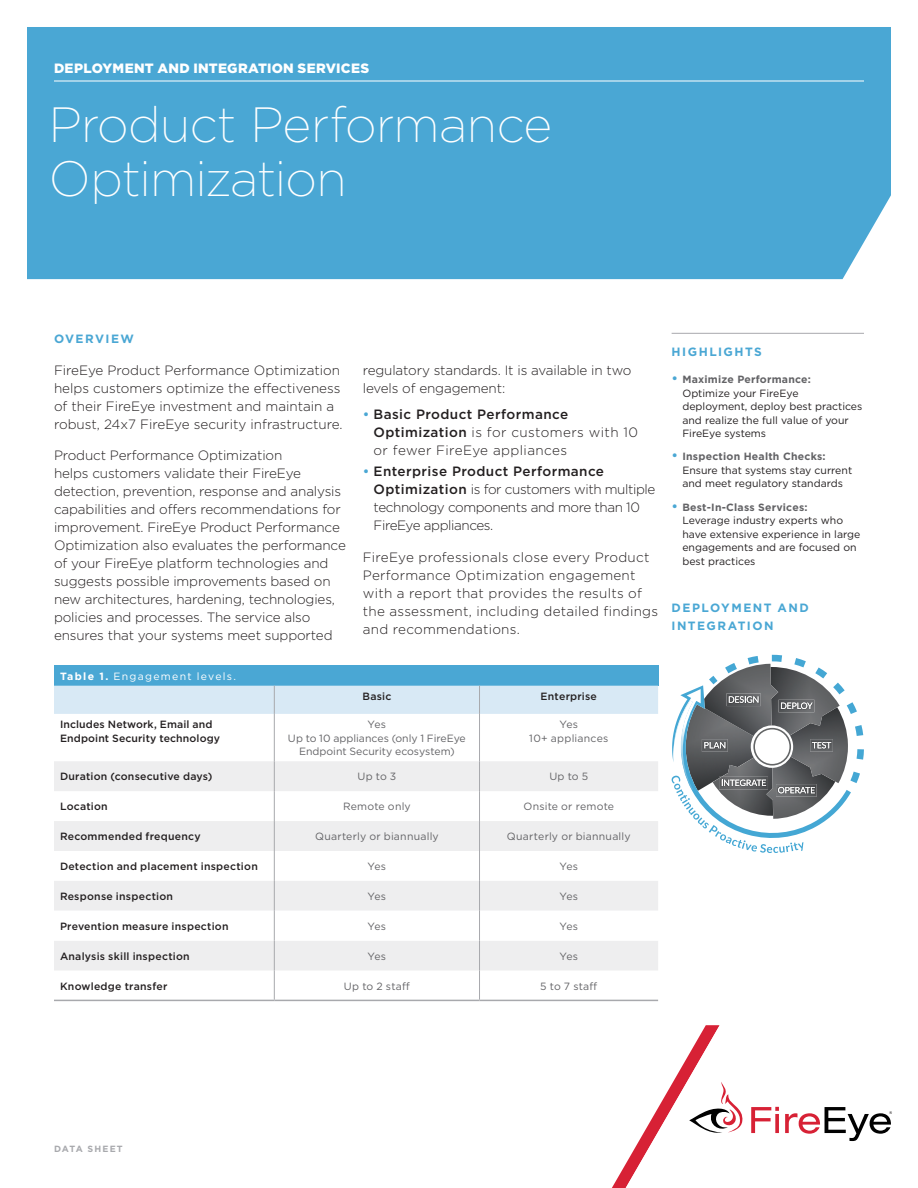
<style>
.page{position:relative;width:918px;height:1188px;background:#fff}
.page>*{position:absolute;margin:0;border:0;box-sizing:border-box;transform-origin:0 0}
.DS_Head_33_White{font:200 49.5px/54px "Gotham";letter-spacing:-.015em;color:#fff}
.Text_Intro_9_12_-_Ov{font:300 13.5px/18px "Gotham";letter-spacing:-.01em;color:#231f20}
.Text_Intro_9_12_-_Ov-2{font:300 13.5px/18px "Gotham";letter-spacing:.02em;color:#231f20}
.Text_Intro_9_12_-_Ov-3{font:300 13.5px/18px "Gotham";letter-spacing:-.03em;color:#231f20}
.Text_Intro_9_12_-_Ov-4{font:300 13.5px/18px "Gotham";letter-spacing:.03em;color:#231f20}
.DS_Head_11_White{font:900 13.5px "Gotham";letter-spacing:.02em;color:#fff}
.Headline_8_Caps{font:700 12px/18px "Gotham";letter-spacing:.12em;color:#4aa7d4}
.t1{font:10.5px/13.5px "Gotham";color:#231f20}
.Table_Text_Body_Medi{font:500 10.5px/13.5px "Gotham";letter-spacing:.02em;color:#231f20}
.Table_Text_Body{font:10.5px/13.5px "Gotham";letter-spacing:.015em;color:#636366;text-align:center}
.Table_Head_1{font:10.5px "Gotham";letter-spacing:.12em;color:#fff}
.Table_Head_3_Black{font:500 10.5px "Gotham";letter-spacing:.02em;color:#231f20}
.t2{font:700 9px "Gotham";letter-spacing:.135em;color:#a8a9ad}
.s1{font-weight:700}
.s2{font-weight:500;color:#4aa7d4}
.s3{font-weight:500}
.s4{font-weight:500;font-size:13.5px;color:#4aa7d4}
.s5{font-weight:700;color:#636366}
</style>
<div class="page">
<svg style="left:751px;top:1107px;width:28px;height:26px"></svg>
<svg style="left:612px;top:1025px;width:131px;height:163px"></svg>
<svg style="left:785px;top:1107px;width:107px;height:34px"></svg>
<div style="left:27px;top:27px;width:864px;height:252px;background:#4aa7d4"></div>
<hr style="left:672px;top:333px;width:192px;height:1px;background:#a8a9ad">
<hr style="left:54px;top:81px;width:810px;height:1px;background:#fff">
<svg style="left:672px;top:655px;width:192px;height:198px"></svg>
<div style="left:54px;top:665px;width:604px;height:21px;background:#4aa7d4"></div>
<svg style="left:54px;top:761px;width:604px;height:210px;fill:#eeeeef"></svg>
<svg style="left:54px;top:911px;width:604px;height:30px"></svg>
<hr style="left:274px;top:714px;width:1px;height:47px;background:#a8a9ad">
<hr style="left:479px;top:714px;width:1px;height:47px;background:#a8a9ad">
<hr style="left:274px;top:761px;width:1px;height:30px;background:#a8a9ad">
<hr style="left:479px;top:761px;width:1px;height:30px;background:#a8a9ad">
<hr style="left:274px;top:791px;width:1px;height:30px;background:#a8a9ad">
<hr style="left:479px;top:791px;width:1px;height:30px;background:#a8a9ad">
<hr style="left:274px;top:821px;width:1px;height:30px;background:#a8a9ad">
<hr style="left:479px;top:821px;width:1px;height:30px;background:#a8a9ad">
<hr style="left:274px;top:851px;width:1px;height:30px;background:#a8a9ad">
<hr style="left:479px;top:851px;width:1px;height:30px;background:#a8a9ad">
<hr style="left:274px;top:881px;width:1px;height:30px;background:#a8a9ad">
<hr style="left:479px;top:881px;width:1px;height:30px;background:#a8a9ad">
<hr style="left:274px;top:911px;width:1px;height:30px;background:#a8a9ad">
<hr style="left:479px;top:911px;width:1px;height:30px;background:#a8a9ad">
<hr style="left:274px;top:941px;width:1px;height:30px;background:#a8a9ad">
<hr style="left:479px;top:941px;width:1px;height:30px;background:#a8a9ad">
<svg style="left:274px;top:971px;width:1px;height:29px"></svg>
<svg style="left:479px;top:971px;width:1px;height:29px"></svg>
<div style="left:54px;top:686px;width:604px;height:28px;background:#d8e9f5"></div>
<hr style="left:54px;top:1000px;width:220px;height:1px;background:#a8a9ad">
<hr style="left:274px;top:1000px;width:206px;height:1px;background:#a8a9ad">
<hr style="left:480px;top:1000px;width:178px;height:1px;background:#a8a9ad">
<p class="DS_Head_11_White" style="left:54px;top:59px;width:317px">DEPLOYMENT AND INTEGRATION SERVICES</p>
<p class="DS_Head_33_White" style="left:49px;top:96px;width:505px">Product Performance<br>Optimization</p>
<p class="Headline_8_Caps" style="left:54px;top:330px;width:82px">OVERVIEW</p>
<p class="Text_Intro_9_12_-_Ov" style="left:54px;top:360px;width:290px">FireEye Product Performance Optimization helps customers optimize the effectiveness of their FireEye investment and maintain a robust, 24x7 FireEye security infrastructure.</p>
<p class="Text_Intro_9_12_-_Ov" style="left:54px;top:446px;width:293px">Product Performance Optimization<br>helps customers validate their FireEye detection, prevention, response and analysis capabilities and offers recommendations for improvement. FireEye Product Performance Optimization also evaluates the performance of your FireEye platform technologies and suggests possible improvements based on new architectures, hardening, technologies, policies and processes. The service also ensures that your systems meet supported</p>
<p class="Table_Head_1" style="left:60px;top:669px;width:178px"><span class="s1">Table 1.</span> Engagement levels.</p>
<p class="Text_Intro_9_12_-_Ov" style="left:363px;top:361px;width:270px">regulatory standards. It is available in two levels of engagement:</p>
<p class="Text_Intro_9_12_-_Ov-4" style="left:374px;top:405px;width:266px;text-indent:-11px"><span class="s2">•</span> <span class="s3">Basic Product Performance<br>Optimization</span> is for customers with 10 or fewer FireEye appliances</p>
<p class="Text_Intro_9_12_-_Ov-3" style="left:374px;top:462px;width:283px;text-indent:-11px"><span class="s2">•</span> <span class="s3">Enterprise Product Performance Optimization</span> is for customers with multiple technology components and more than 10<br>FireEye appliances.</p>
<p class="Text_Intro_9_12_-_Ov-2" style="left:363px;top:547px;width:297px">FireEye professionals close every Product Performance Optimization engagement with a report that provides the results of the assessment, including detailed findings and recommendations.</p>
<p class="Table_Head_3_Black" style="left:362px;top:689px;width:31px">Basic</p>
<p class="Table_Head_3_Black" style="left:541px;top:689px;width:58px">Enterprise</p>
<p class="Table_Text_Body_Medi" style="left:60px;top:718px;width:162px">Includes Network, Email and<br>Endpoint Security technology</p>
<p class="Table_Text_Body" style="left:368px;top:718px;width:20px">Yes</p>
<p class="Table_Text_Body" style="left:288px;top:731px;width:179px">Up to 10 appliances (only 1 FireEye<br>Endpoint Security ecosystem)</p>
<p class="Table_Text_Body" style="left:560px;top:718px;width:20px">Yes</p>
<p class="Table_Text_Body" style="left:529px;top:731px;width:81px">10+ appliances</p>
<p class="Table_Text_Body_Medi" style="left:60px;top:770px;width:154px">Duration (consecutive days)</p>
<p class="Table_Text_Body" style="left:357px;top:770px;width:40px">Up to 3</p>
<p class="Table_Text_Body" style="left:549px;top:770px;width:40px">Up to 5</p>
<p class="Table_Text_Body_Medi" style="left:60px;top:800px;width:49px">Location</p>
<p class="Table_Text_Body" style="left:343px;top:800px;width:69px">Remote only</p>
<p class="Table_Text_Body" style="left:524px;top:800px;width:92px">Onsite or remote</p>
<p class="Table_Text_Body_Medi" style="left:60px;top:830px;width:142px">Recommended frequency</p>
<p class="Table_Text_Body" style="left:315px;top:830px;width:125px">Quarterly or biannually</p>
<p class="Table_Text_Body" style="left:507px;top:830px;width:125px">Quarterly or biannually</p>
<p class="Table_Text_Body_Medi" style="left:60px;top:860px;width:199px">Detection and placement inspection</p>
<p class="Table_Text_Body" style="left:368px;top:859px;width:20px">Yes</p>
<p class="Table_Text_Body" style="left:560px;top:859px;width:20px">Yes</p>
<p class="Table_Text_Body_Medi" style="left:60px;top:889px;width:115px">Response inspection</p>
<p class="Table_Text_Body" style="left:368px;top:889px;width:20px">Yes</p>
<p class="Table_Text_Body" style="left:560px;top:889px;width:20px">Yes</p>
<p class="Table_Text_Body_Medi" style="left:60px;top:919px;width:170px">Prevention measure inspection</p>
<p class="Table_Text_Body" style="left:368px;top:919px;width:20px">Yes</p>
<p class="Table_Text_Body" style="left:560px;top:919px;width:20px">Yes</p>
<p class="Table_Text_Body_Medi" style="left:60px;top:949px;width:131px">Analysis skill inspection</p>
<p class="Table_Text_Body" style="left:368px;top:949px;width:20px">Yes</p>
<p class="Table_Text_Body" style="left:560px;top:949px;width:20px">Yes</p>
<p class="Table_Text_Body_Medi" style="left:60px;top:979px;width:109px">Knowledge transfer</p>
<p class="Table_Text_Body" style="left:344px;top:979px;width:67px">Up to 2 staff</p>
<p class="Table_Text_Body" style="left:540px;top:979px;width:59px">5 to 7 staff</p>
<p class="Headline_8_Caps" style="left:672px;top:343px;width:92px">HIGHLIGHTS</p>
<p class="t1" style="left:682px;top:373px;width:181px;text-indent:-11px"><span class="s4">•</span> <span class="s5">Maximize Performance:<br></span>Optimize your FireEye deployment, deploy best practices and realize the full value of your<br>FireEye systems</p>
<p class="t1" style="left:682px;top:450px;width:171px;text-indent:-11px"><span class="s4">•</span> <span class="s5">Inspection Health Checks:<br></span>Ensure that systems stay current and meet regulatory standards</p>
<p class="t1" style="left:682px;top:500px;width:179px;text-indent:-11px"><span class="s4">•</span> <span class="s5">Best-In-Class Services:<br></span>Leverage industry experts who have extensive experience in large engagements and are focused on best practices</p>
<p class="Headline_8_Caps" style="left:672px;top:598px;width:139px">DEPLOYMENT AND<br>INTEGRATION</p>
<p class="t2" style="left:54px;top:1143px;width:70px">DATA SHEET</p>
</div>
